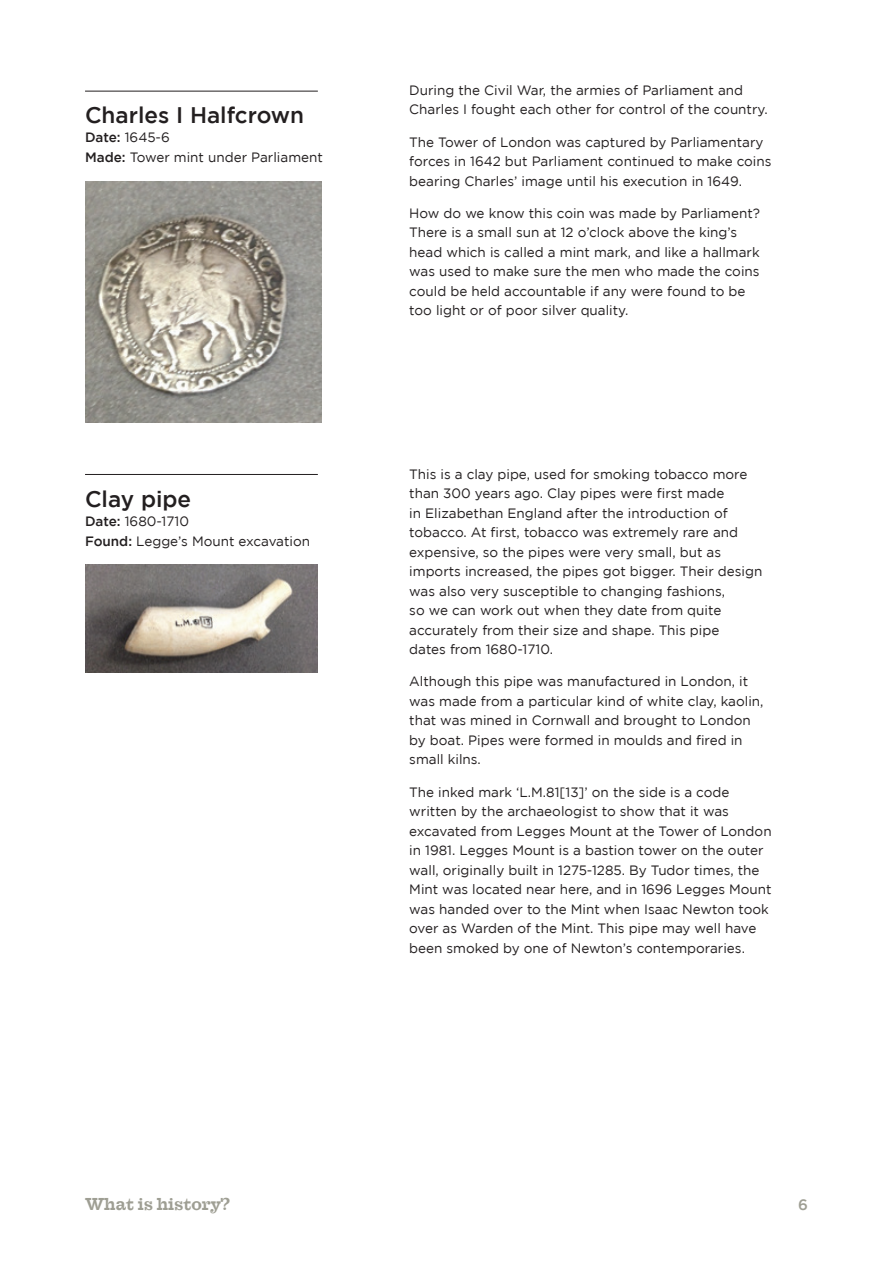
<style>
.page{position:relative;width:893px;height:1263px;background:#fff}
.page>*{position:absolute;margin:0;border:0;box-sizing:border-box;transform-origin:0 0}
.t1{font:500 22.5px "Gotham";color:#231f20}
.t2{font:700 16.8px "Farao CE";color:#9e9e93}
.t3{font:500 15px "Gotham";color:#9e9e93}
.t4{font:13.5px/19.5px "Gotham";color:#231f20}
.s1{font-weight:500}
</style>
<div class="page">
<img style="left:85px;top:181px;width:237px;height:241px">
<img style="left:85px;top:564px;width:233px;height:109px">
<hr style="left:85px;top:91px;width:233px;height:1px;background:#231f20">
<hr style="left:85px;top:474px;width:233px;height:1px;background:#231f20">
<h1 class="t1" style="left:85px;top:102px;width:221px">Charles I Halfcrown</h1>
<p class="t4" style="left:85px;top:127px;width:239px"><span class="s1">Date:</span> 1645-6<br><span class="s1">Made:</span> Tower mint under Parliament</p>
<h1 class="t1" style="left:85px;top:486px;width:108px">Clay pipe</h1>
<p class="t4" style="left:85px;top:511px;width:227px"><span class="s1">Date:</span> 1680-1710<br><span class="s1">Found:</span> Legge’s Mount excavation</p>
<p class="t4" style="left:409px;top:80px;width:360px">During the Civil War, the armies of Parliament and<br>Charles I fought each other for control of the country.</p>
<p class="t4" style="left:409px;top:132px;width:364px">The Tower of London was captured by Parliamentary forces in 1642 but Parliament continued to make coins bearing Charles’ image until his execution in 1649.</p>
<p class="t4" style="left:409px;top:203px;width:352px">How do we know this coin was made by Parliament?<br>There is a small sun at 12 o’clock above the king’s head which is called a mint mark, and like a hallmark was used to make sure the men who made the coins could be held accountable if any were found to be too light or of poor silver quality.</p>
<p class="t4" style="left:409px;top:464px;width:355px">This is a clay pipe, used for smoking tobacco more than 300 years ago. Clay pipes were first made<br>in Elizabethan England after the introduction of tobacco. At first, tobacco was extremely rare and expensive, so the pipes were very small, but as imports increased, the pipes got bigger. Their design was also very susceptible to changing fashions,<br>so we can work out when they date from quite accurately from their size and shape. This pipe<br>dates from 1680-1710.</p>
<p class="t4" style="left:409px;top:672px;width:356px">Although this pipe was manufactured in London, it was made from a particular kind of white clay, kaolin, that was mined in Cornwall and brought to London by boat. Pipes were formed in moulds and fired in small kilns.</p>
<p class="t4" style="left:409px;top:782px;width:364px">The inked mark ‘L.M.81[13]’ on the side is a code written by the archaeologist to show that it was excavated from Legges Mount at the Tower of London in 1981. Legges Mount is a bastion tower on the outer wall, originally built in 1275-1285. By Tudor times, the Mint was located near here, and in 1696 Legges Mount was handed over to the Mint when Isaac Newton took over as Warden of the Mint. This pipe may well have been smoked by one of Newton’s contemporaries.</p>
<p class="t2" style="left:85px;top:1195px;width:146px">What is history?</p>
<p class="t3" style="left:798px;top:1196px;width:11px">6</p>
</div>
